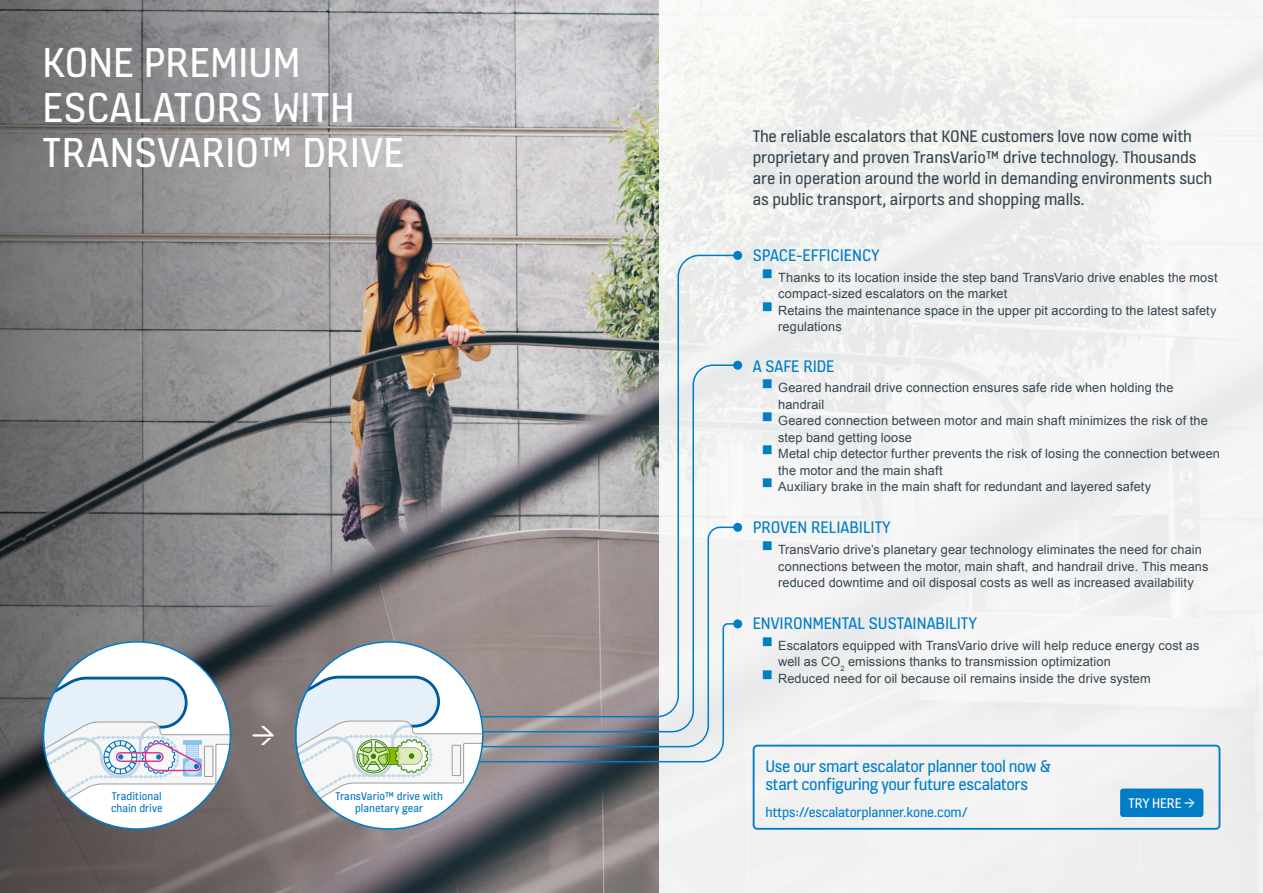
<style>
.page{position:relative;width:1263px;height:893px;background:#fff}
.page>*{position:absolute;margin:0;border:0;box-sizing:border-box;transform-origin:0 0}
.t1{font:45px/45px "KONE Information v 13";letter-spacing:.005em;color:#fff}
.t2{font:18px/21px "KONE Information v 13";letter-spacing:-.01em;color:#34454f}
.t3{font:18px/18px "KONE Information v 13";letter-spacing:-.025em;color:#007dc5}
.t4{font:18px "KONE Information v 13";color:#007dc5}
.t5{font:15px "KONE Information v 13";letter-spacing:-.015em;color:#007dc5}
.t6{font:15px "KONE Information v 13";letter-spacing:-.005em;color:#fff}
.t7{font:12.75px/16.5px "Arial";letter-spacing:.01em;color:#34454f}
.t8{font:12px/12px "KONE Information v 13";color:#0075be}
</style>
<div class="page">
<img style="left:466px;top:0;width:193px;height:893px">
<svg style="left:0;top:0;width:466px;height:893px;background:#838182"></svg>
<div style="left:659px;top:0;width:604px;height:893px;background:#f3f2f1"></div>
<svg style="left:44px;top:642px;width:186px;height:187px"></svg>
<div style="left:753px;top:745px;width:467px;height:85px;border:2px solid #007dc5;border-radius:4px"></div>
<div style="left:1120px;top:788px;width:83px;height:29px;background:#007dc5;border-radius:3px"></div>
<svg style="left:252px;top:726px;width:22px;height:19px"></svg>
<svg style="left:388px;top:622px;width:335px;height:141px"></svg>
<div style="left:733px;top:619px;width:9px;height:9px;background:#007dc5;border-radius:50%"></div>
<svg style="left:391px;top:526px;width:334px;height:222px;background:#878b92"></svg>
<div style="left:733px;top:523px;width:9px;height:9px;background:#007dc5;border-radius:50%"></div>
<svg style="left:410px;top:364px;width:315px;height:369px;background:#7b7a7c"></svg>
<div style="left:733px;top:361px;width:9px;height:9px;background:#007dc5;border-radius:50%"></div>
<svg style="left:439px;top:254px;width:300px;height:464px"></svg>
<div style="left:733px;top:251px;width:9px;height:9px;background:#007dc5;border-radius:50%"></div>
<svg style="left:296px;top:642px;width:187px;height:187px"></svg>
<svg style="left:763px;top:269px;width:8px;height:9px"></svg>
<h1 class="t1" style="left:43px;top:38px;width:363px">KONE PREMIUM<br>ESCALATORS WITH<br>TRANSVARIO™ DRIVE</h1>
<p class="t8" style="left:111px;top:790px;width:53px">Traditional chain drive</p>
<p class="t8" style="left:336px;top:790px;width:109px;text-align:center">TransVario™ drive with planetary gear</p>
<p class="t2" style="left:753px;top:125px;width:461px">The reliable escalators that KONE customers love now come with proprietary and proven TransVario™ drive technology. Thousands are in operation around the world in demanding environments such as public transport, airports and shopping malls.</p>
<h2 class="t4" style="left:753px;top:243px;width:128px">SPACE-EFFICIENCY</h2>
<p class="t7" style="left:778px;top:269px;width:441px">Thanks to its location inside the step band TransVario drive enables the most compact-sized escalators on the market<br>Retains the maintenance space in the upper pit according to the latest safety regulations</p>
<h2 class="t4" style="left:753px;top:354px;width:83px">A SAFE RIDE</h2>
<p class="t7" style="left:778px;top:380px;width:443px">Geared handrail drive connection ensures safe ride when holding the handrail<br>Geared connection between motor and main shaft minimizes the risk of the step band getting loose<br>Metal chip detector further prevents the risk of losing the connection between the motor and the main shaft<br>Auxiliary brake in the main shaft for redundant and layered safety</p>
<h2 class="t4" style="left:753px;top:516px;width:140px">PROVEN RELIABILITY</h2>
<p class="t7" style="left:778px;top:541px;width:432px">TransVario drive’s planetary gear technology eliminates the need for chain connections between the motor, main shaft, and handrail drive. This means reduced downtime and oil disposal costs as well as increased availability</p>
<h2 class="t4" style="left:753px;top:611px;width:226px">ENVIRONMENTAL SUSTAINABILITY</h2>
<p class="t7" style="left:778px;top:637px;width:423px">Escalators equipped with TransVario drive will help reduce energy cost as well as CO<sub>2</sub> emissions thanks to transmission optimization<br>Reduced need for oil because oil remains inside the drive system</p>
<h2 class="t3" style="left:765px;top:756px;width:287px">Use our smart escalator planner tool now &amp; start configuring your future escalators</h2>
<p class="t5" style="left:765px;top:802px;width:204px">https://escalatorplanner.kone.com/</p>
<p class="t6" style="left:1129px;top:794px;width:68px">TRY HERE ⬁</p>
</div>
